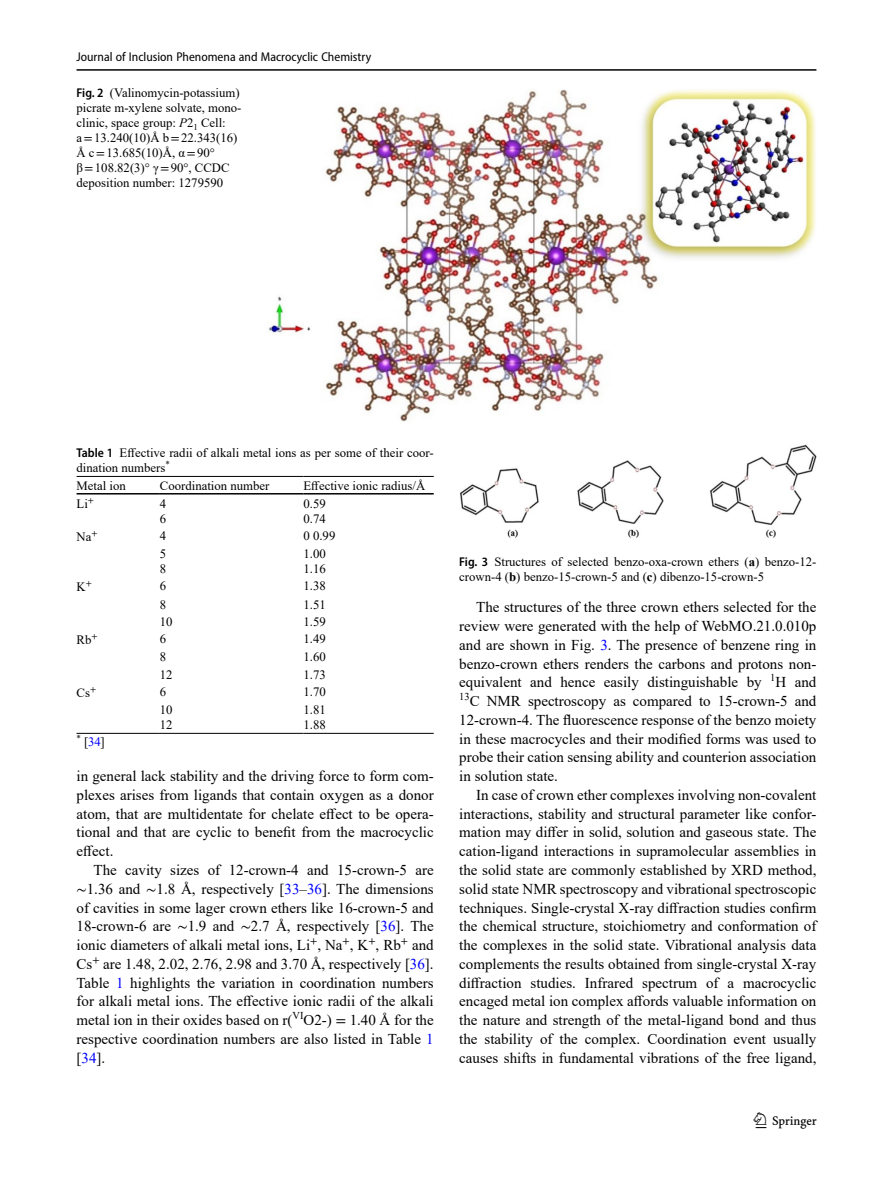
<style>
.page{position:relative;width:893px;height:1187px;background:#fff}
.page>*{position:absolute;margin:0;border:0;box-sizing:border-box;transform-origin:0 0}
.t1{font:22.5px "Springnew";color:#000}
.Body_Text_Indent{font:15px/18.8px "Times New Roman";color:#000;text-align:justify}
.Figure_Caption_Side{font:12.75px/15px "Times New Roman";color:#000}
.Figure_Caption{font:12.75px/15px "Times New Roman";color:#000}
.Table_Body{font:12.75px "Times New Roman";color:#000}
.Table_Caption{font:12.75px/15px "Times New Roman";color:#000}
.t2{font:semi-condensed 12.75px "Myriad Pro";color:#000}
.Table_Head{font:12.75px "Times New Roman";color:#000}
.Table_Footnote{font:12.75px "Times New Roman";color:#000}
.s1{font-family:"Myriad Pro";font-weight:600;font-stretch:semi-condensed}
.s2{font-style:italic}
.s3{font-family:"STIX"}
.s4{color:#00f}
.s5{font-weight:700}
</style>
<div class="page">
<hr style="left:77px;top:69px;width:739px;height:2px;background:#000">
<hr style="left:77px;top:493px;width:83px;height:1px;background:#000">
<hr style="left:160px;top:476px;width:143px;height:1px;background:#000">
<hr style="left:160px;top:493px;width:143px;height:1px;background:#000">
<hr style="left:303px;top:476px;width:131px;height:1px;background:#000">
<hr style="left:303px;top:493px;width:131px;height:1px;background:#000">
<hr style="left:160px;top:732px;width:143px;height:1px;background:#000">
<hr style="left:303px;top:732px;width:131px;height:1px;background:#000">
<hr style="left:77px;top:732px;width:83px;height:1px;background:#000">
<hr style="left:77px;top:476px;width:83px;height:1px;background:#000">
<img style="left:460px;top:444px;width:356px;height:94px">
<img style="left:269px;top:89px;width:547px;height:333px">
<p class="t2" style="left:77px;top:49px;width:296px">Journal of Inclusion Phenomena and Macrocyclic Chemistry</p>
<p class="Figure_Caption_Side" style="left:77px;top:84px;width:166px"><span class="s1">Fig. 2</span> (Valinomycin-potassium) picrate m-xylene solvate, mono&shy;clinic, space group: <span class="s2">P</span>2<sub>1</sub> Cell: a<span class="s3">=</span>13.240(10)Å b<span class="s3">=</span>22.343(16)<br>Å c<span class="s3">=</span>13.685(10)Å, α<span class="s3">=</span>90° β<span class="s3">=</span>108.82(3)° γ<span class="s3">=</span>90°, CCDC deposition number: 1279590</p>
<p class="Table_Caption" style="left:77px;top:445px;width:359px"><span class="s1">Table 1</span> Effective radii of alkali metal ions as per some of their coor&shy;dination numbers<sup>*</sup></p>
<p class="Table_Head" style="left:77px;top:476px;width:51px">Metal ion</p>
<p class="Table_Head" style="left:160px;top:476px;width:111px">Coordination number</p>
<p class="Table_Head" style="left:303px;top:476px;width:123px">Effective ionic radius/Å</p>
<p class="Table_Body" style="left:77px;top:495px;width:19px">Li<sup>+</sup></p>
<p class="Table_Body" style="left:160px;top:494px;width:8px">4</p>
<p class="Table_Body" style="left:160px;top:509px;width:8px">6</p>
<p class="Table_Body" style="left:303px;top:494px;width:24px">0.59</p>
<p class="Table_Body" style="left:303px;top:509px;width:24px">0.74</p>
<p class="Table_Body" style="left:77px;top:527px;width:22px">Na<sup>+</sup></p>
<p class="Table_Body" style="left:160px;top:526px;width:8px">4</p>
<p class="Table_Body" style="left:303px;top:526px;width:33px">0 0.99</p>
<p class="Table_Body" style="left:160px;top:544px;width:8px">5</p>
<p class="Table_Body" style="left:160px;top:559px;width:8px">8</p>
<p class="Table_Body" style="left:303px;top:544px;width:24px">1.00</p>
<p class="Table_Body" style="left:303px;top:559px;width:24px">1.16</p>
<p class="Table_Body" style="left:77px;top:578px;width:17px">K<sup>+</sup></p>
<p class="Table_Body" style="left:160px;top:577px;width:8px">6</p>
<p class="Table_Body" style="left:303px;top:577px;width:24px">1.38</p>
<p class="Table_Body" style="left:160px;top:595px;width:8px">8</p>
<p class="Table_Body" style="left:303px;top:595px;width:24px">1.51</p>
<p class="Table_Body" style="left:160px;top:612px;width:14px">10</p>
<p class="Table_Body" style="left:303px;top:612px;width:24px">1.59</p>
<p class="Table_Body" style="left:77px;top:630px;width:22px">Rb<sup>+</sup></p>
<p class="Table_Body" style="left:160px;top:630px;width:8px">6</p>
<p class="Table_Body" style="left:303px;top:630px;width:24px">1.49</p>
<p class="Table_Body" style="left:160px;top:648px;width:8px">8</p>
<p class="Table_Body" style="left:303px;top:648px;width:24px">1.60</p>
<p class="Table_Body" style="left:160px;top:665px;width:14px">12</p>
<p class="Table_Body" style="left:303px;top:665px;width:24px">1.73</p>
<p class="Table_Body" style="left:77px;top:683px;width:21px">Cs<sup>+</sup></p>
<p class="Table_Body" style="left:160px;top:682px;width:8px">6</p>
<p class="Table_Body" style="left:303px;top:682px;width:24px">1.70</p>
<p class="Table_Body" style="left:160px;top:700px;width:14px">10</p>
<p class="Table_Body" style="left:160px;top:715px;width:14px">12</p>
<p class="Table_Body" style="left:303px;top:700px;width:24px">1.81</p>
<p class="Table_Body" style="left:303px;top:715px;width:24px">1.88</p>
<p class="Table_Footnote" style="left:77px;top:733px;width:30px"><sup>*</sup> [<span class="s4">34</span>]</p>
<p class="Body_Text_Indent" style="left:77px;top:766px;width:359px">in general lack stability and the driving force to form com&shy;plexes arises from ligands that contain oxygen as a donor atom, that are multidentate for chelate effect to be opera&shy;tional and that are cyclic to benefit from the macrocyclic effect.</p>
<p class="Body_Text_Indent" style="left:77px;top:860px;width:359px;text-indent:17px">The cavity sizes of 12-crown-4 and 15-crown-5 are <span class="s3">∼</span>1.36 and <span class="s3">∼</span>1.8 Å, respectively [<span class="s4">33</span>–<span class="s4">36</span>]. The dimensions of cavities in some lager crown ethers like 16-crown-5 and 18-crown-6 are <span class="s3">∼</span>1.9 and <span class="s3">∼</span>2.7 Å, respectively [<span class="s4">36</span>]. The ionic diameters of alkali metal ions, Li<sup>+</sup>, Na<sup>+</sup>, K<sup>+</sup>, Rb<sup>+</sup> and Cs<sup>+</sup> are 1.48, 2.02, 2.76, 2.98 and 3.70 Å, respectively [<span class="s4">36</span>].<br>Table <span class="s4">1</span> highlights the variation in coordination numbers for alkali metal ions. The effective ionic radii of the alkali metal ion in their oxides based on r(<sup>VI</sup>O2-) <span class="s3">=</span> 1.40 Å for the respective coordination numbers are also listed in Table <span class="s4">1 </span>[<span class="s4">34</span>].</p>
<p class="Figure_Caption" style="left:459px;top:553px;width:359px"><span class="s1">Fig. 3</span> Structures of selected benzo-oxa-crown ethers (<span class="s5">a</span>) benzo-12- crown-4 (<span class="s5">b</span>) benzo-15-crown-5 and (<span class="s5">c</span>) dibenzo-15-crown-5</p>
<p class="Body_Text_Indent" style="left:459px;top:597px;width:359px;text-indent:17px">The structures of the three crown ethers selected for the review were generated with the help of WebMO.21.0.010p and are shown in Fig. <span class="s4">3</span>. The presence of benzene ring in benzo-crown ethers renders the carbons and protons non&shy;equivalent and hence easily distinguishable by <sup>1</sup>H and <sup>13</sup>C NMR spectroscopy as compared to 15-crown-5 and 12-crown-4. The fluorescence response of the benzo moiety in these macrocycles and their modified forms was used to probe their cation sensing ability and counterion association in solution state.</p>
<p class="Body_Text_Indent" style="left:459px;top:785px;width:359px;text-indent:17px">In case of crown ether complexes involving non-covalent interactions, stability and structural parameter like confor&shy;mation may differ in solid, solution and gaseous state. The cation-ligand interactions in supramolecular assemblies in the solid state are commonly established by XRD method, solid state NMR spectroscopy and vibrational spectroscopic techniques. Single-crystal X-ray diffraction studies confirm the chemical structure, stoichiometry and conformation of the complexes in the solid state. Vibrational analysis data complements the results obtained from single-crystal X-ray diffraction studies. Infrared spectrum of a macrocyclic encaged metal ion complex affords valuable information on the nature and strength of the metal-ligand bond and thus the stability of the complex. Coordination event usually causes shifts in fundamental vibrations of the free ligand,</p>
<h1 class="t1" style="left:756px;top:1107px;width:63px">1 3</h1>
</div>
